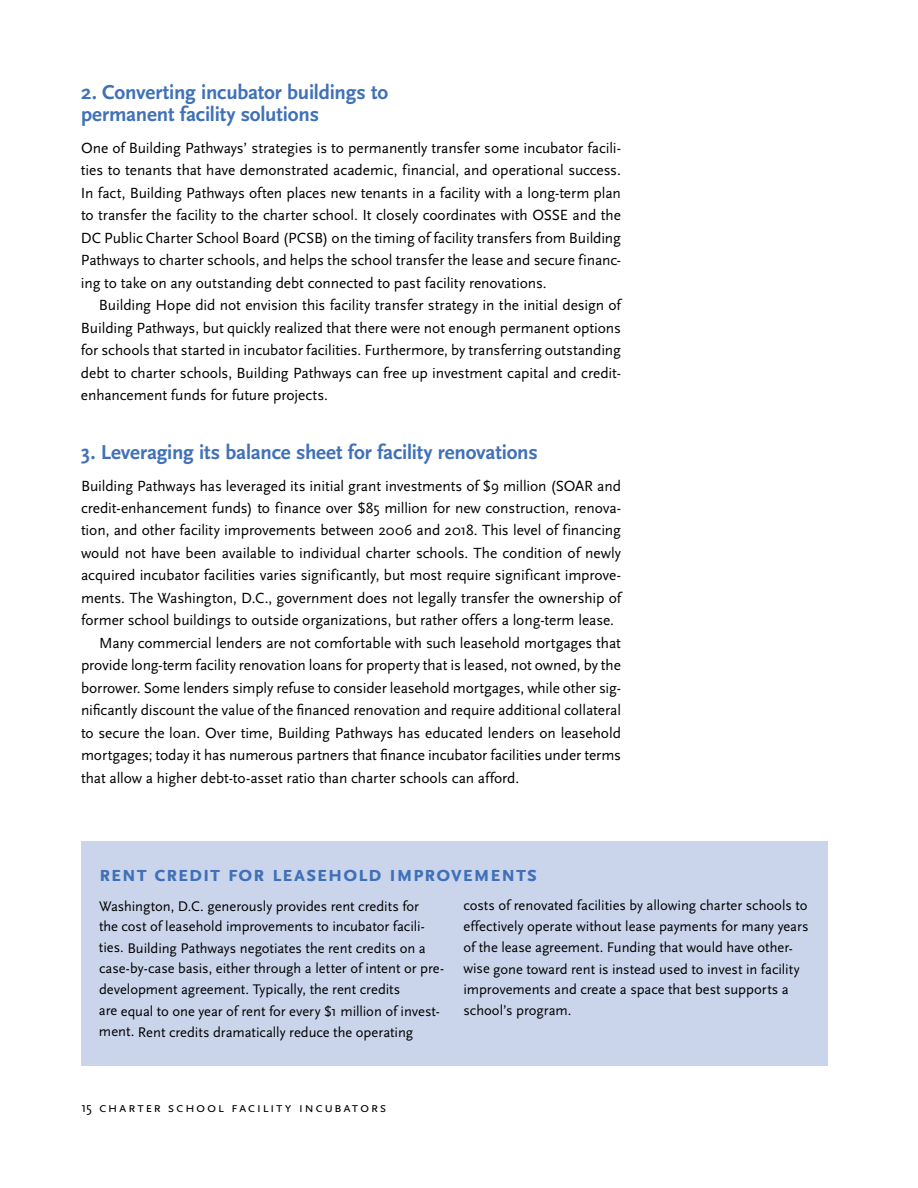
<style>
.page{position:relative;width:918px;height:1188px;background:#fff}
.page>*{position:absolute;margin:0;border:0;box-sizing:border-box;transform-origin:0 0}
.t1{font:700 22.5px "Scala Sans Pro";letter-spacing:.01em;color:#4071b8}
.t2{font:700 21px/22.5px "Scala Sans Pro";color:#4071b8}
.t3{font:15.3px/22.5px "Scala Sans";letter-spacing:-.005em;color:#000;text-align:justify}
.t4{font:14.55px/21px "Scala Sans";letter-spacing:-.005em;color:#000}
.t5{font:14.25px "Scala Sans Pro";letter-spacing:.105em;color:#000}
.s1{font-family:"Scala Sans"}
</style>
<div class="page">
<div style="left:81px;top:842px;width:747px;height:224px;background:#cad5ec"></div>
<h2 class="t2" style="left:81px;top:81px;width:309px">2. Converting incubator buildings to permanent facility solutions</h2>
<p class="t3" style="left:81px;top:137px;width:542px">One of Building Pathways’ strategies is to permanently transfer some incubator facili&shy;ties to tenants that have demonstrated academic, financial, and operational success.<br>In fact, Building Pathways often places new tenants in a facility with a long-term plan to transfer the facility to the charter school. It closely coordinates with OSSE and the DC Public Charter School Board (PCSB) on the timing of facility transfers from Building Pathways to charter schools, and helps the school transfer the lease and secure financ&shy;ing to take on any outstanding debt connected to past facility renovations.</p>
<p class="t3" style="left:81px;top:295px;width:542px;text-indent:18px">Building Hope did not envision this facility transfer strategy in the initial design of Building Pathways, but quickly realized that there were not enough permanent options for schools that started in incubator facilities. Furthermore, by transferring outstanding debt to charter schools, Building Pathways can free up investment capital and credit&shy;enhancement funds for future projects.</p>
<h2 class="t2" style="left:81px;top:441px;width:458px">3. Leveraging its balance sheet for facility renovations</h2>
<p class="t3" style="left:81px;top:475px;width:542px">Building Pathways has leveraged its initial grant investments of $9 million (SOAR and</p>
<p class="t3" style="left:81px;top:497px;width:541px">credit-enhancement funds) to finance over $85 million for new construction, renova-</p>
<p class="t3" style="left:81px;top:520px;width:542px">tion, and other facility improvements between 2006 and 2018. This level of financing</p>
<p class="t3" style="left:81px;top:542px;width:542px">would not have been available to individual charter schools. The condition of newly</p>
<p class="t3" style="left:81px;top:565px;width:542px">acquired incubator facilities varies significantly, but most require significant improve-</p>
<p class="t3" style="left:81px;top:587px;width:541px">ments. The Washington, D.C., government does not legally transfer the ownership of</p>
<p class="t3" style="left:81px;top:610px;width:535px">former school buildings to outside organizations, but rather offers a long-term lease.</p>
<p class="t3" style="left:99px;top:632px;width:523px">Many commercial lenders are not comfortable with such leasehold mortgages that</p>
<p class="t3" style="left:81px;top:655px;width:542px">provide long-term facility renovation loans for property that is leased, not owned, by the</p>
<p class="t3" style="left:81px;top:677px;width:541px">borrower. Some lenders simply refuse to consider leasehold mortgages, while other sig-</p>
<p class="t3" style="left:81px;top:700px;width:542px">nificantly discount the value of the financed renovation and require additional collateral</p>
<p class="t3" style="left:81px;top:722px;width:541px">to secure the loan. Over time, Building Pathways has educated lenders on leasehold</p>
<p class="t3" style="left:81px;top:744px;width:542px">mortgages; today it has numerous partners that finance incubator facilities under terms</p>
<p class="t3" style="left:81px;top:767px;width:440px">that allow a higher debt-to-asset ratio than charter schools can afford.</p>
<h1 class="t1" style="left:99px;top:860px;width:440px">Rent Credit for Leasehold I mprovements</h1>
<p class="t4" style="left:99px;top:896px;width:347px">Washington, D.C. generously provides rent credits for<br>the cost of leasehold improvements to incubator facili&shy;ties. Building Pathways negotiates the rent credits on a case-by-case basis, either through a letter of intent or pre&shy;development agreement. Typically, the rent credits<br>are equal to one year of rent for every $1 million of invest&shy;ment. Rent credits dramatically reduce the operating</p>
<p class="t4" style="left:463px;top:896px;width:347px">costs of renovated facilities by allowing charter schools to effectively operate without lease payments for many years of the lease agreement. Funding that would have other&shy;wise gone toward rent is instead used to invest in facility improvements and create a space that best supports a school’s program.</p>
<p class="t5" style="left:81px;top:1099px;width:37px"><span class="s1">15</span> CHARTER</p>
<p class="t5" style="left:168px;top:1099px;width:23px">SCHOOL</p>
<p class="t5" style="left:231px;top:1099px;width:29px">FACILITY</p>
<p class="t5" style="left:299px;top:1099px;width:31px">INCUBATOR</p>
<p class="t5" style="left:380px;top:1099px;width:8px">S</p>
</div>
